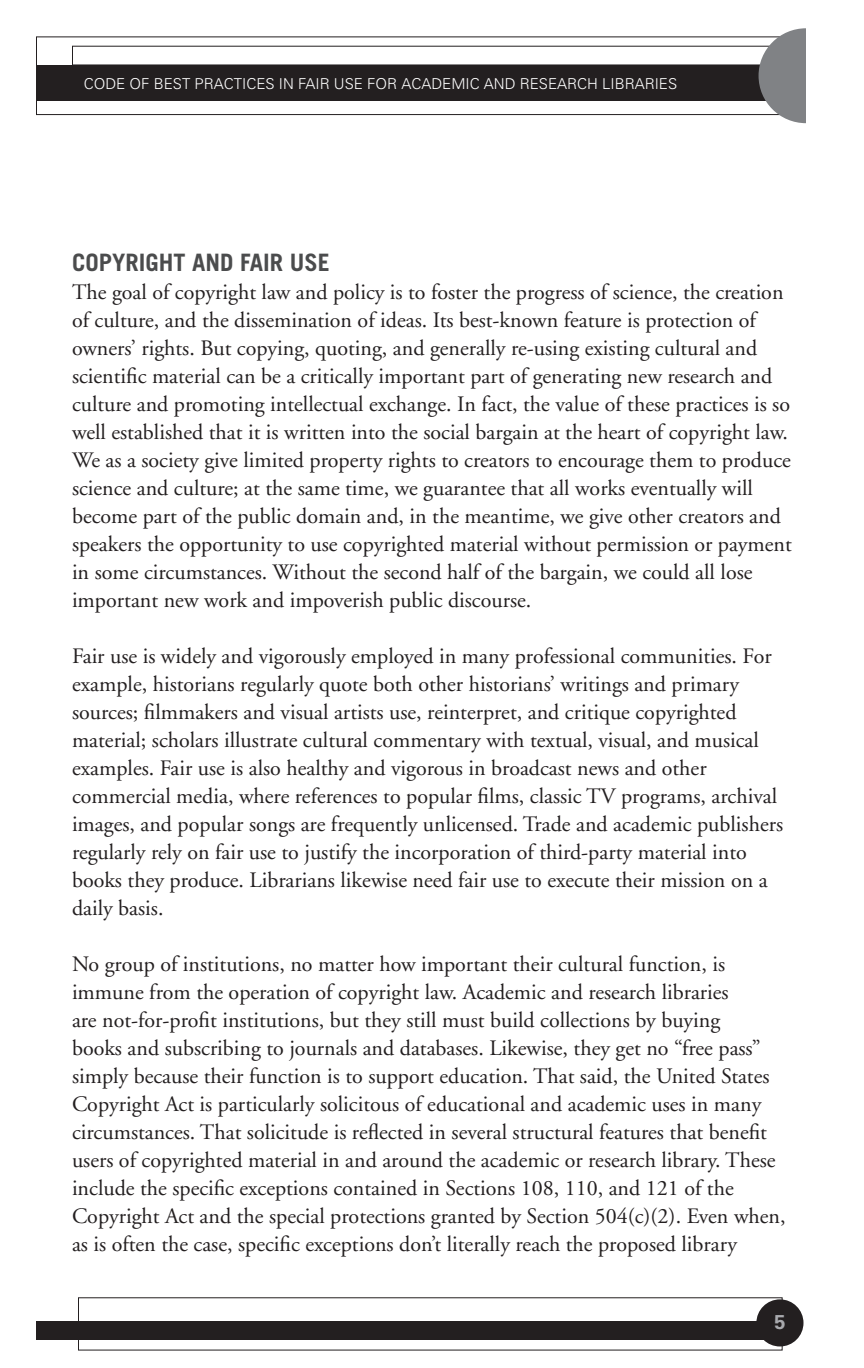
<style>
.page{position:relative;width:864px;height:1368px;background:#fff}
.page>*{position:absolute;margin:0;border:0;box-sizing:border-box;transform-origin:0 0}
.subhead-gray{font:700 24px "Trade Gothic";color:#4b4c4d}
.text{font:22px/28px "Adobe Garamond";color:#231f20}
.t1{font:700 20px "Univers";color:#a8a9ad}
.t2{font:300 15px "Univers";color:#fff}
</style>
<div class="page">
<div style="left:36px;top:65px;width:792px;height:36px;background:#231f20"></div>
<div style="left:36px;top:1321px;width:757px;height:19px;background:#231f20"></div>
<div style="left:36px;top:36px;width:756px;height:79px;border:1px solid #231f20"></div>
<div style="left:757px;top:1300px;width:46px;height:46px;background:#231f20;border-radius:50%"></div>
<div style="left:756px;top:1299px;width:47px;height:47px;border:2px solid #231f20;border-radius:50%"></div>
<div style="left:759px;top:28px;width:94px;height:95px;background:#808285;border-radius:50%"></div>
<div style="left:807px;top:11px;width:57px;height:151px;background:#fff"></div>
<p class="t2" style="left:84px;top:75px;width:595px">CODE OF BEST PRACTICES IN FAIR USE FOR ACADEMIC AND RESEARCH LIBRARIES</p>
<p class="subhead-gray" style="left:72px;top:247px;width:259px">COPYRIGHT AND FAIR USE</p>
<p class="text" style="left:72px;top:278px;width:721px">The goal of copyright law and policy is to foster the progress of science, the creation of culture, and the dissemination of ideas. Its best-known feature is protection of owners’ rights. But copying, quoting, and generally re-using existing cultural and scientific material can be a critically important part of generating new research and culture and promoting intellectual exchange. In fact, the value of these practices is so well established that it is written into the social bargain at the heart of copyright law.<br>We as a society give limited property rights to creators to encourage them to produce science and culture; at the same time, we guarantee that all works eventually will become part of the public domain and, in the meantime, we give other creators and speakers the opportunity to use copyrighted material without permission or payment in some circumstances. Without the second half of the bargain, we could all lose important new work and impoverish public discourse.</p>
<p class="text" style="left:72px;top:642px;width:713px">Fair use is widely and vigorously employed in many professional communities. For example, historians regularly quote both other historians’ writings and primary sources; filmmakers and visual artists use, reinterpret, and critique copyrighted material; scholars illustrate cultural commentary with textual, visual, and musical examples. Fair use is also healthy and vigorous in broadcast news and other commercial media, where references to popular films, classic TV programs, archival images, and popular songs are frequently unlicensed. Trade and academic publishers regularly rely on fair use to justify the incorporation of third-party material into books they produce. Librarians likewise need fair use to execute their mission on a daily basis.</p>
<p class="text" style="left:72px;top:950px;width:715px">No group of institutions, no matter how important their cultural function, is immune from the operation of copyright law. Academic and research libraries<br>are not-for-profit institutions, but they still must build collections by buying<br>books and subscribing to journals and databases. Likewise, they get no “free pass” simply because their function is to support education. That said, the United States Copyright Act is particularly solicitous of educational and academic uses in many circumstances. That solicitude is reflected in several structural features that benefit users of copyrighted material in and around the academic or research library. These include the specific exceptions contained in Sections 108, 110, and 121 of the Copyright Act and the special protections granted by Section 504(c)(2). Even when, as is often the case, specific exceptions don’t literally reach the proposed library</p>
<p class="t1" style="left:774px;top:1310px;width:13px">5</p>
</div>
